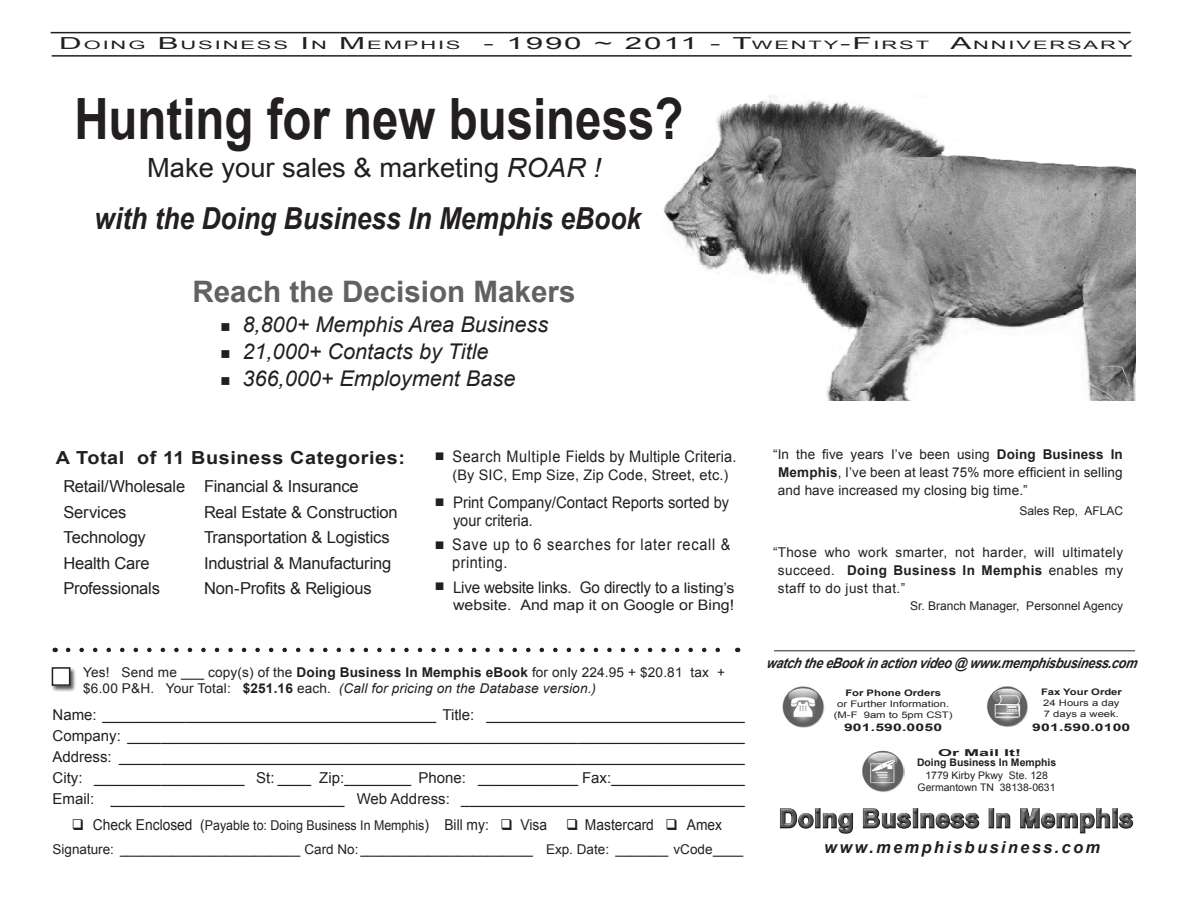
<style>
.page{position:relative;width:1188px;height:918px;background:#fff}
.page>*{position:absolute;margin:0;border:0;box-sizing:border-box;transform-origin:0 0}
.t1{font:700 57px "Arial";color:#231f20;scale:.83 1}
.t2{font:italic 700 30.3px "Arial";color:#231f20;scale:.87 1}
.t3{font:700 29.55px "Arial";color:#616164}
.t4{font:26.55px "Arial";color:#231f20}
.t5{font:700 25.35px "Arial";letter-spacing:.025em;color:#505052}
.t6{font:italic 21.6px "Arial";color:#231f20}
.t7{font:700 18px "Arial";letter-spacing:.03em;color:#231f20;scale:1.1 1}
.t8{font:16.65px "Arial";letter-spacing:.06em;color:#231f20;scale:1.89 1}
.t9{font:16.5px/25.5px "Arial";letter-spacing:-.01em;color:#231f20}
.t10{font:italic 700 16.5px "Arial";letter-spacing:.14em;color:#231f20}
.t11{font:15.9px/17.4px "Arial";letter-spacing:.01em;color:#231f20;scale:.94 1}
.t12{font:15.9px/17.4px "Arial";letter-spacing:.05em;color:#231f20;scale:.91 1}
.t13{font:15.9px "Arial";letter-spacing:.01em;color:#231f20;scale:.91 1}
.t14{font:15.9px "Arial";letter-spacing:-.015em;color:#231f20;scale:.95 1}
.t15{font:15px/21px "Arial";color:#231f20;text-align:justify}
.t16{font:15px "Arial";color:#231f20;scale:.92 1}
.t17{font:14.55px "Arial";color:#231f20}
.t18{font:14.55px "Arial";color:#231f20;scale:1.1 1}
.t19{font:italic 700 14.4px "Arial";letter-spacing:-.025em;color:#231f20;scale:.89 1}
.t20{font:13.5px/18px "Arial";letter-spacing:.01em;color:#231f20;text-align:justify}
.t21{font:13.5px "Arial";letter-spacing:.01em;color:#231f20;scale:.92 1}
.t22{font:13.05px "Wingdings";color:#231f20}
.t23{font:12px "Arial";color:#231f20}
.t24{font:11.55px "Arial";letter-spacing:.085em;color:#231f20;scale:1.89 1}
.t25{font:10.5px/12.1px "Arial";color:#231f20;text-align:center}
.t26{font:700 10.5px "Arial";color:#231f20;scale:1.5 1}
.t27{font:700 10.5px "Arial";color:#231f20}
.t28{font:700 9.45px "Arial";color:#231f20;scale:1.9 1}
.t29{font:9px/10.8px "Arial";color:#231f20;text-align:center;scale:1.25 1}
.t30{font:700 9px "Arial";color:#231f20;scale:1.25 1}
.s1{font-size:16.65px}
.s2{font-size:11.55px}
.s3{font-style:italic}
.s4{font-size:14.55px}
.s5{font-weight:700}
.s6{font-size:15px}
</style>
<div class="page">
<div style="left:51px;top:667px;width:26px;height:25px;background:#231f20;opacity:.75"></div>
<div style="left:52px;top:668px;width:18px;height:17px;background:#fff"></div>
<div style="left:52px;top:667px;width:18px;height:19px;border:2px solid #231f20"></div>
<svg style="left:68px;top:648px;width:652px;height:4px"></svg>
<hr style="left:51px;top:32px;width:1080px;height:1px;background:#231f20">
<hr style="left:52px;top:55px;width:1080px;height:2px;background:#231f20">
<hr style="left:775px;top:650px;width:359px;height:1px;background:#3e3e3f">
<svg style="left:779px;top:808px;width:355px;height:26px"></svg>
<img style="left:782px;top:686px;width:43px;height:42px">
<img style="left:987px;top:686px;width:41px;height:41px">
<img style="left:862px;top:751px;width:42px;height:41px">
<img style="left:663px;top:95px;width:472px;height:305px">
<p class="t24" style="left:59px;top:38px;width:214px"><span class="s1">D</span>OING <span class="s1">B</span>USINESS <span class="s1">I</span> N <span class="s1">M</span>EMPHIS</p>
<p class="t8" style="left:484px;top:33px;width:237px">- 1990 ~ 2011 - T<span class="s2">WENTY</span>-F<span class="s2">IRST</span></p>
<p class="t24" style="left:950px;top:38px;width:98px"><span class="s1">A</span>NNIVERSARY</p>
<h1 class="t1" style="left:74px;top:81px;width:735px">Hunting for new business?</h1>
<h3 class="t4" style="left:147px;top:150px;width:455px">Make your sales &amp; marketing <span class="s3">ROAR !</span></h3>
<h2 class="t2" style="left:95px;top:199px;width:630px">with the Doing Business In Memphis eBook</h2>
<h3 class="t3" style="left:192px;top:272px;width:385px">Reach the Decision Makers</h3>
<h3 class="t6" style="left:220px;top:311px;width:329px">■ 8,800+ Memphis Area Business</h3>
<h3 class="t6" style="left:220px;top:338px;width:270px">■ 21,000+ Contacts by Title</h3>
<h3 class="t6" style="left:220px;top:365px;width:297px">■ 366,000+ Employment Base</h3>
<h3 class="t7" style="left:56px;top:446px;width:319px">A Total of 11 Business Categories:</h3>
<p class="t9" style="left:63px;top:474px;width:123px">Retail/Wholesale<br>Services<br>Technology<br>Health Care<br>Professionals</p>
<p class="t9" style="left:204px;top:474px;width:195px">Financial &amp; Insurance<br>Real Estate &amp; Construction<br>Transportation &amp; Logistics<br>Industrial &amp; Manufacturing<br>Non-Profits &amp; Religious</p>
<p class="t22" style="left:435px;top:449px;width:11px">■</p>
<p class="t22" style="left:435px;top:496px;width:11px">■</p>
<p class="t22" style="left:435px;top:538px;width:11px">■</p>
<p class="t22" style="left:435px;top:579px;width:11px">■</p>
<p class="t13" style="left:452px;top:446px;width:314px">Search Multiple Fields by Multiple Criteria.</p>
<p class="t17" style="left:452px;top:465px;width:278px">(By SIC, Emp Size, Zip Code, Street, etc.)</p>
<p class="t11" style="left:453px;top:494px;width:295px">Print Company/Contact Reports sorted by your criteria.</p>
<p class="t12" style="left:452px;top:536px;width:307px">Save up to 6 searches for later recall &amp; printing.</p>
<p class="t14" style="left:453px;top:577px;width:298px">Live website links. Go directly to <span class="s4">a listing’s</span></p>
<p class="t18" style="left:453px;top:595px;width:257px">website. And map it on Google or Bing!</p>
<p class="t20" style="left:83px;top:664px;width:643px;line-height:16.2px">Yes! Send me ___ copy(s) of the <span class="s5">Doing Business In Memphis eBook</span> for only 224.95 + $20.81 tax + $6.00 P&amp;H. Your Total: <span class="s5">$251.16</span> each. <span class="s3">(Call for pricing on the Database version.)</span></p>
<p class="t15" style="left:53px;top:704px;width:694px">Name: ________________________________________ Title: _______________________________ Company: __________________________________________________________________________ Address: ___________________________________________________________________________ City: __________________ St: ____ Zip:________ Phone: ____________ Fax:________________ Email: ____________________________ Web Address: __________________________________</p>
<p class="t21" style="left:72px;top:816px;width:518px">❑ <span class="s6">Check Enclosed (</span>Payable to: Doing Business In Memphis<span class="s6">) Bill my:</span> ❑ <span class="s6">Visa</span></p>
<p class="t16" style="left:566px;top:814px;width:171px">❑ Mastercard ❑ Amex</p>
<p class="t20" style="left:53px;top:840px;width:692px">Signature: ________________________ Card No:_______________________ Exp. Date: _______ vCode____</p>
<p class="t20" style="left:778px;top:445px;width:346px;text-indent:-5px">“In the five years I’ve been using <span class="s5">Doing Business In Memphis</span>, I’ve been at least 75% more efficient in selling and have increased my closing big time.”</p>
<p class="t23" style="left:1020px;top:502px;width:105px">Sales Rep, AFLAC</p>
<p class="t20" style="left:778px;top:544px;width:347px;text-indent:-5px">“Those who work smarter, not harder, will ultimately succeed. <span class="s5">Doing Business In Memphis</span> enables my staff to do just that.”</p>
<p class="t23" style="left:910px;top:598px;width:214px">Sr. Branch Manager, Personnel Agency</p>
<p class="t19" style="left:766px;top:653px;width:422px">watchtheeBook inactionvideo@ www.memphisbusiness.com</p>
<p class="t30" style="left:845px;top:687px;width:78px">For Phone Orders</p>
<p class="t29" style="left:834px;top:698px;width:97px">or Further Information. (M-F 9am to 5pm CST)</p>
<p class="t26" style="left:844px;top:720px;width:67px">901.590.0050</p>
<p class="t28" style="left:938px;top:746px;width:45px">Or Mail It!</p>
<p class="t30" style="left:1041px;top:686px;width:66px">Fax Your Order</p>
<p class="t29" style="left:1043px;top:698px;width:63px;text-align:left">24 Hours a day<br>7 days a week.</p>
<p class="t26" style="left:1032px;top:720px;width:67px">901.590.0100</p>
<p class="t27" style="left:917px;top:756px;width:141px">Doing Business In Memphis</p>
<p class="t25" style="left:918px;top:769px;width:139px">1779 Kirby Pkwy Ste. 128<br>Germantown TN 38138-0631</p>
<h3 class="t5" style="left:779px;top:802px;width:356px">Doing Business In Memphis</h3>
<p class="t10" style="left:824px;top:837px;width:277px">www.memphisbusiness.com</p>
</div>
